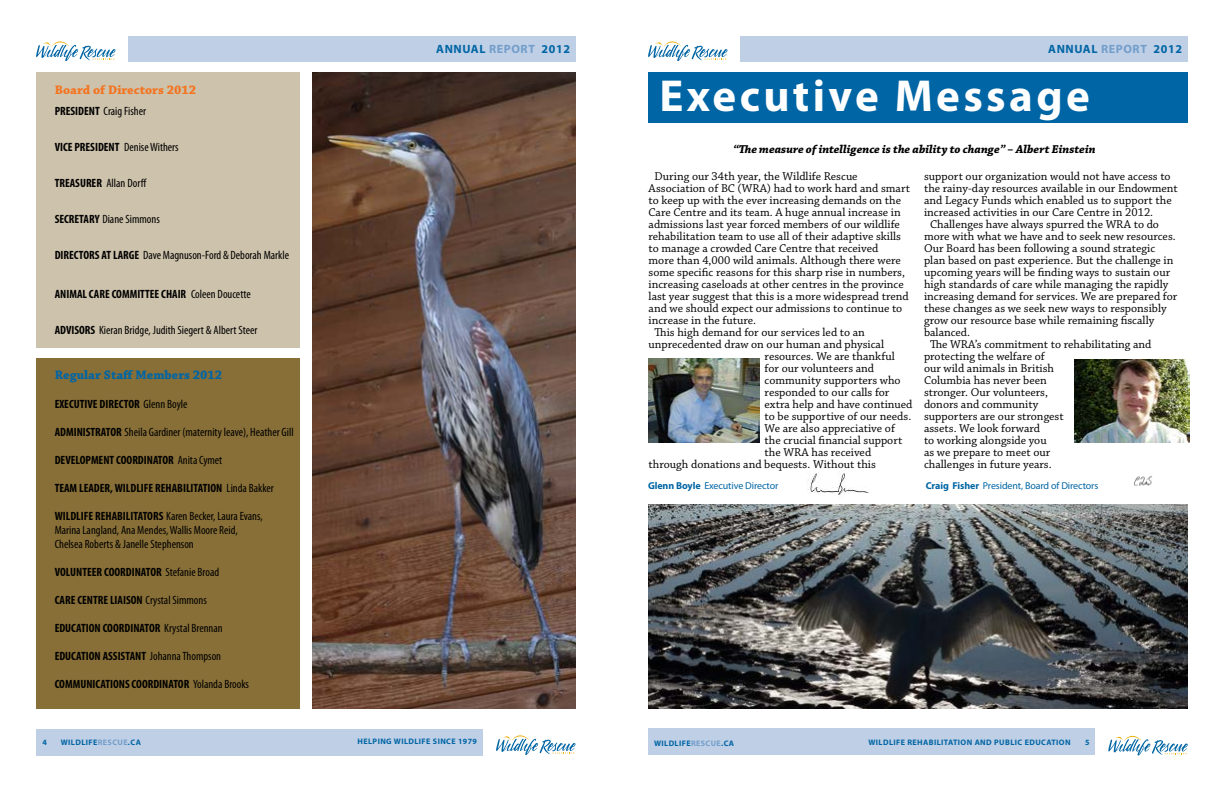
<style>
.page{position:relative;width:1224px;height:792px;background:#fff}
.page>*{position:absolute;margin:0;border:0;box-sizing:border-box;transform-origin:0 0}
.t1{font:700 45px "Myriad Pro";letter-spacing:.075em;color:#fff}
.t2{font:700 13px "Chaparral Pro";color:#0065a4}
.t3{font:700 13px "Chaparral Pro";color:#f47421}
.t4{font:12px "Chaparral Pro";color:#000}
.t5{font:700 condensed 12px "Myriad Pro";color:#000}
.t6{font:condensed 12px/14px "Myriad Pro";color:#000}
.t7{font:italic 700 12px "Chaparral Pro";color:#000}
.t8{font:700 12px "Myriad Pro";letter-spacing:.05em;color:#0065a4}
.t9{font:10px "Myriad Pro";letter-spacing:-.01em;color:#0065a4}
.t10{font:700 8px "Myriad Pro";letter-spacing:.05em;color:#0065a4}
.s1{font-weight:700}
.s2{font-weight:400}
.s3{color:#739eca}
</style>
<div class="page">
<div style="left:36px;top:730px;width:448px;height:26px;background:#bfcfe6"></div>
<div style="left:648px;top:729px;width:448px;height:26px;background:#bfcfe6"></div>
<svg style="left:36px;top:41px;width:80px;height:20px"></svg>
<svg style="left:1108px;top:735px;width:80px;height:21px"></svg>
<div style="left:128px;top:36px;width:448px;height:25px;background:#bfcfe6"></div>
<svg style="left:496px;top:735px;width:80px;height:20px"></svg>
<svg style="left:648px;top:41px;width:80px;height:20px"></svg>
<div style="left:740px;top:36px;width:448px;height:25px;background:#bfcfe6"></div>
<img style="left:312px;top:72px;width:264px;height:636px">
<div style="left:36px;top:72px;width:264px;height:276px;background:#cdc2ab"></div>
<div style="left:36px;top:359px;width:264px;height:350px;background:#886f37"></div>
<img style="left:648px;top:359px;width:112px;height:84px">
<img style="left:1074px;top:359px;width:115px;height:84px">
<img style="left:807px;top:471px;width:62px;height:24px">
<div style="left:648px;top:72px;width:540px;height:50px;background:#0065a4"></div>
<img style="left:648px;top:504px;width:540px;height:204px">
<img style="left:1134px;top:476px;width:18px;height:10px">
<p class="t3" style="left:55px;top:82px;width:143px">Board of Directors 2012</p>
<p class="t6" style="left:55px;top:104px;width:93px"><span class="s1">PRESIDENT</span> Craig Fisher</p>
<p class="t5" style="left:55px;top:139px;width:126px">VICE PRESIDENT <span class="s2">Denise Withers</span></p>
<p class="t6" style="left:55px;top:176px;width:93px"><span class="s1">TREASURER</span> Allan Dorff</p>
<p class="t6" style="left:55px;top:212px;width:107px"><span class="s1">SECRETARY</span> Diane Simmons</p>
<p class="t6" style="left:55px;top:248px;width:236px"><span class="s1">DIRECTORS AT LARGE</span> Dave Magnuson-Ford &amp;Deborah Markle</p>
<p class="t5" style="left:55px;top:286px;width:198px">ANIMAL CARE COMMITTEE CHAIR <span class="s2">Coleen Doucette</span></p>
<p class="t6" style="left:55px;top:323px;width:204px"><span class="s1">ADVISORS</span> Kieran Bridge, Judith Siegert &amp; Albert Steer</p>
<p class="t2" style="left:55px;top:367px;width:169px">Regular Staff Members 2012</p>
<p class="t5" style="left:55px;top:396px;width:134px">EXECUTIVE DIRECTOR <span class="s2">Glenn Boyle</span></p>
<p class="t6" style="left:55px;top:424px;width:240px"><span class="s1">ADMINISTRATOR</span> Sheila Gardiner (maternity leave), Heather Gill</p>
<p class="t5" style="left:55px;top:452px;width:169px">DEVELOPMENT COORDINATOR <span class="s2">Anita Cymet</span></p>
<p class="t5" style="left:55px;top:480px;width:221px">TEAM LEADER, WILDLIFE REHABILITATION <span class="s2">Linda Bakker</span></p>
<p class="t6" style="left:55px;top:508px;width:210px"><span class="s1">WILDLIFE REHABILITATORS</span> Karen Becker, Laura Evans,<br>Marina Langland, Ana Mendes, Wallis Moore Reid,<br>Chelsea Roberts &amp; Janelle Stephenson</p>
<p class="t5" style="left:55px;top:564px;width:166px">VOLUNTEER COORDINATOR <span class="s2">Stefanie Broad</span></p>
<p class="t5" style="left:55px;top:592px;width:154px">CARE CENTRE LIAISON <span class="s2">Crystal Simmons</span></p>
<p class="t5" style="left:55px;top:620px;width:169px">EDUCATION COORDINATOR <span class="s2">Krystal Brennan</span></p>
<p class="t5" style="left:55px;top:648px;width:168px">EDUCATION ASSISTANT <span class="s2">Johanna Thompson</span></p>
<p class="t5" style="left:55px;top:676px;width:196px">COMMUNICATIONS COORDINATOR <span class="s2">Yolanda Brooks</span></p>
<p class="t8" style="left:436px;top:41px;width:135px">ANNUAL <span class="s3">REPORT</span> 2012</p>
<p class="t8" style="left:1048px;top:41px;width:135px">ANNUAL <span class="s3">REPORT</span> 2012</p>
<h1 class="t1" style="left:659px;top:67px;width:432px">Executive Message</h1>
<p class="t7" style="left:734px;top:142px;width:364px">“The measure of intelligence is the ability to change” – Albert Einstein</p>
<p class="t4" style="left:655px;top:170px;width:205px">During our 34th year, the Wildlife Rescue</p>
<p class="t4" style="left:649px;top:182px;width:263px">Association of BC (WRA) had to work hard and smart</p>
<p class="t4" style="left:649px;top:194px;width:254px">to keep up with the ever increasing demands on the</p>
<p class="t4" style="left:649px;top:206px;width:254px">Care Centre and its team. A huge annual increase in</p>
<p class="t4" style="left:649px;top:218px;width:253px">admissions last year forced members of our wildlife</p>
<p class="t4" style="left:649px;top:230px;width:254px">rehabilitation team to use all of their adaptive skills</p>
<p class="t4" style="left:649px;top:242px;width:231px">to manage a crowded Care Centre that received</p>
<p class="t4" style="left:649px;top:254px;width:254px">more than 4,000 wild animals. Although there were</p>
<p class="t4" style="left:649px;top:266px;width:258px">some specific reasons for this sharp rise in numbers,</p>
<p class="t4" style="left:649px;top:278px;width:257px">increasing caseloads at other centres in the province</p>
<p class="t4" style="left:649px;top:290px;width:262px">last year suggest that this is a more widespread trend</p>
<p class="t4" style="left:649px;top:302px;width:255px">and we should expect our admissions to continue to</p>
<p class="t4" style="left:649px;top:314px;width:109px">increase in the future.</p>
<p class="t4" style="left:655px;top:326px;width:212px">This high demand for our services led to an</p>
<p class="t4" style="left:649px;top:338px;width:237px">unprecedented draw on our human and physical</p>
<p class="t4" style="left:765px;top:350px;width:132px">resources. We are thankful</p>
<p class="t4" style="left:765px;top:362px;width:111px">for our volunteers and</p>
<p class="t4" style="left:765px;top:374px;width:137px">community supporters who</p>
<p class="t4" style="left:765px;top:386px;width:126px">responded to our calls for</p>
<p class="t4" style="left:765px;top:398px;width:149px">extra help and have continued</p>
<p class="t4" style="left:765px;top:410px;width:148px">to be supportive of our needs.</p>
<p class="t4" style="left:765px;top:422px;width:132px">We are also appreciative of</p>
<p class="t4" style="left:765px;top:434px;width:139px">the crucial financial support</p>
<p class="t4" style="left:765px;top:446px;width:108px">the WRA has received</p>
<p class="t4" style="left:649px;top:458px;width:229px">through donations and bequests. Without this</p>
<p class="t4" style="left:924px;top:170px;width:248px">support our organization would not have access to</p>
<p class="t4" style="left:924px;top:182px;width:255px">the rainy-day resources available in our Endowment</p>
<p class="t4" style="left:924px;top:194px;width:249px">and Legacy Funds which enabled us to support the</p>
<p class="t4" style="left:924px;top:206px;width:231px">increased activities in our Care Centre in 2012.</p>
<p class="t4" style="left:930px;top:218px;width:230px">Challenges have always spurred the WRA to do</p>
<p class="t4" style="left:924px;top:230px;width:253px">more with what we have and to seek new resources.</p>
<p class="t4" style="left:924px;top:242px;width:233px">Our Board has been following a sound strategic</p>
<p class="t4" style="left:924px;top:254px;width:251px">plan based on past experience. But the challenge in</p>
<p class="t4" style="left:924px;top:266px;width:248px">upcoming years will be finding ways to sustain our</p>
<p class="t4" style="left:924px;top:278px;width:246px">high standards of care while managing the rapidly</p>
<p class="t4" style="left:924px;top:290px;width:255px">increasing demand for services. We are prepared for</p>
<p class="t4" style="left:924px;top:302px;width:244px">these changes as we seek new ways to responsibly</p>
<p class="t4" style="left:924px;top:314px;width:232px">grow our resource base while remaining fiscally</p>
<p class="t4" style="left:924px;top:326px;width:48px">balanced.</p>
<p class="t4" style="left:930px;top:338px;width:223px">The WRA’s commitment to rehabilitating and</p>
<p class="t4" style="left:924px;top:350px;width:122px">protecting the welfare of</p>
<p class="t4" style="left:924px;top:362px;width:132px">our wild animals in British</p>
<p class="t4" style="left:924px;top:374px;width:124px">Columbia has never been</p>
<p class="t4" style="left:924px;top:386px;width:126px">stronger. Our volunteers,</p>
<p class="t4" style="left:924px;top:398px;width:116px">donors and community</p>
<p class="t4" style="left:924px;top:410px;width:141px">supporters are our strongest</p>
<p class="t4" style="left:924px;top:422px;width:118px">assets. We look forward</p>
<p class="t4" style="left:924px;top:434px;width:124px">to working alongside you</p>
<p class="t4" style="left:924px;top:446px;width:128px">as we prepare to meet our</p>
<p class="t4" style="left:924px;top:458px;width:129px">challenges in future years.</p>
<p class="t9" style="left:648px;top:480px;width:132px"><span class="s1">Glenn Boyle</span> Executive Director</p>
<p class="t9" style="left:926px;top:480px;width:174px"><span class="s1">Craig Fisher</span> President, Board of Directors</p>
<p class="t10" style="left:358px;top:736px;width:121px">HELPING WILDLIFE SINCE 1979</p>
<p class="t10" style="left:42px;top:737px;width:6px">4</p>
<p class="t10" style="left:654px;top:738px;width:82px">WILDLIFE<span class="s3">RESCUE</span>.CA</p>
<p class="t10" style="left:868px;top:737px;width:204px">WILDLIFE REHABILITATION AND PUBLIC EDUCATION</p>
<p class="t10" style="left:1085px;top:737px;width:6px">5</p>
<p class="t10" style="left:61px;top:737px;width:82px">WILDLIFE<span class="s3">RESCUE</span>.CA</p>
</div>
